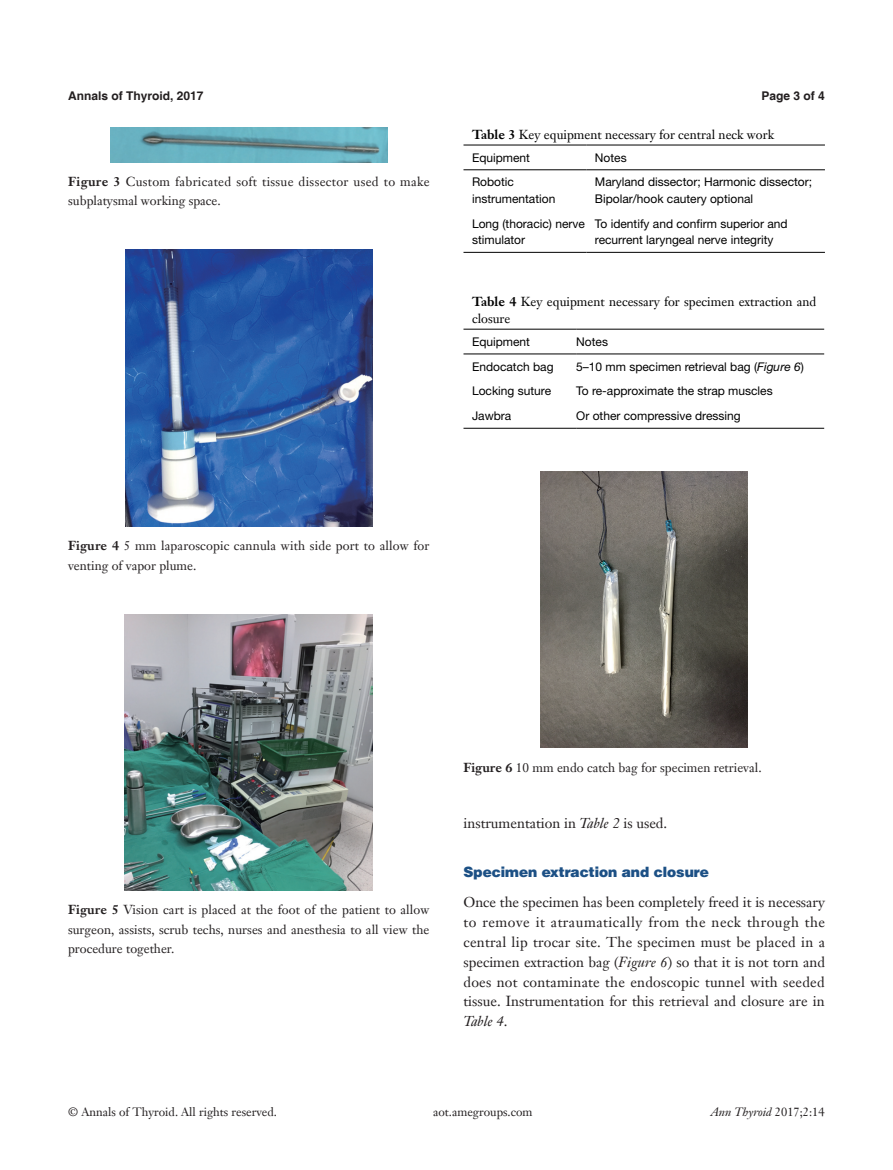
<style>
.page{position:relative;width:893px;height:1170px;background:#fff}
.page>*{position:absolute;margin:0;border:0;box-sizing:border-box;transform-origin:0 0}
.t1{font:14.25px/19.8px "Janson Text LT";color:#231f20;text-align:justify}
.t2{font:900 14.25px "Helvetica";color:#1c5085}
.t3{font:12.75px/19.5px "Janson Text LT";color:#231f20}
.t4{font:12.75px/16.5px "Janson Text LT";color:#000}
.t5{font:12.75px/19.5px "Janson Text LT";letter-spacing:.025em;color:#231f20}
.t6{font:12px/16.5px "Helvetica Neue LT Pro";color:#000}
.t7{font:12px "Janson Text LT";color:#231f20}
.t8{font:700 12px "Helvetica";color:#231f20}
.t9{font:italic 12px "Janson Text LT";color:#231f20}
.s1{font-weight:700}
.s2{font-style:italic}
.s3{font-style:normal}
</style>
<div class="page">
<img style="left:111px;top:128px;width:276px;height:34px">
<img style="left:125px;top:250px;width:247px;height:276px">
<img style="left:125px;top:614px;width:248px;height:276px">
<img style="left:540px;top:471px;width:208px;height:276px">
<hr style="left:463px;top:145px;width:123px;height:1px;background:#000">
<hr style="left:586px;top:145px;width:239px;height:1px;background:#000">
<hr style="left:463px;top:169px;width:123px;height:1px;background:#000">
<hr style="left:586px;top:169px;width:239px;height:1px;background:#000">
<hr style="left:463px;top:252px;width:123px;height:1px;background:#000">
<hr style="left:586px;top:252px;width:239px;height:1px;background:#000">
<hr style="left:463px;top:329px;width:113px;height:1px;background:#000">
<hr style="left:576px;top:329px;width:248px;height:1px;background:#000">
<hr style="left:463px;top:353px;width:113px;height:1px;background:#000">
<hr style="left:576px;top:353px;width:248px;height:1px;background:#000">
<hr style="left:463px;top:428px;width:113px;height:1px;background:#000">
<hr style="left:576px;top:428px;width:248px;height:1px;background:#000">
<p class="t8" style="left:68px;top:88px;width:137px">Annals of Thyroid, 2017</p>
<p class="t8" style="left:762px;top:88px;width:65px">Page 3 of 4</p>
<p class="t5" style="left:68px;top:172px;width:363px"><span class="s1">Figure 3</span> Custom fabricated soft tissue dissector used to make subplatysmal working space.</p>
<p class="t4" style="left:472px;top:126px;width:304px"><span class="s1">Table 3</span> Key equipment necessary for central neck work</p>
<p class="t6" style="left:472px;top:149px;width:60px">Equipment</p>
<p class="t6" style="left:595px;top:149px;width:33px">Notes</p>
<p class="t6" style="left:472px;top:174px;width:85px">Robotic instrumentation</p>
<p class="t6" style="left:595px;top:174px;width:219px">Maryland dissector; Harmonic dissector;<br>Bipolar/hook cautery optional</p>
<p class="t6" style="left:472px;top:215px;width:114px">Long (thoracic) nerve stimulator</p>
<p class="t6" style="left:595px;top:215px;width:194px">To identify and confirm superior and recurrent laryngeal nerve integrity</p>
<p class="t4" style="left:472px;top:293px;width:346px"><span class="s1">Table 4</span> Key equipment necessary for specimen extraction and closure</p>
<p class="t6" style="left:472px;top:333px;width:60px">Equipment</p>
<p class="t6" style="left:576px;top:333px;width:33px">Notes</p>
<p class="t6" style="left:472px;top:358px;width:83px">Endocatch bag</p>
<p class="t6" style="left:576px;top:358px;width:229px">5–10 mm specimen retrieval bag (<span class="s2">Figure 6</span>)</p>
<p class="t6" style="left:472px;top:382px;width:81px">Locking suture</p>
<p class="t6" style="left:576px;top:382px;width:198px">To re-approximate the strap muscles</p>
<p class="t6" style="left:472px;top:407px;width:41px">Jawbra</p>
<p class="t6" style="left:576px;top:407px;width:166px">Or other compressive dressing</p>
<p class="t3" style="left:68px;top:536px;width:363px"><span class="s1">Figure 4</span> 5 mm laparoscopic cannula with side port to allow for venting of vapor plume.</p>
<p class="t3" style="left:68px;top:900px;width:363px;text-align:justify"><span class="s1">Figure 5</span> Vision cart is placed at the foot of the patient to allow surgeon, assists, scrub techs, nurses and anesthesia to all view the procedure together.</p>
<p class="t3" style="left:463px;top:757px;width:300px"><span class="s1">Figure 6</span> 10 mm endo catch bag for specimen retrieval.</p>
<p class="t1" style="left:463px;top:813px;width:205px">instrumentation in <span class="s2">Table 2</span> is used.</p>
<p class="t2" style="left:463px;top:863px;width:247px">Specimen extraction and closure</p>
<p class="t1" style="left:463px;top:892px;width:363px">Once the specimen has been completely freed it is necessary to remove it atraumatically from the neck through the central lip trocar site. The specimen must be placed in a specimen extraction bag (<span class="s2">Figure 6</span>) so that it is not torn and does not contaminate the endoscopic tunnel with seeded tissue. Instrumentation for this retrieval and closure are in <span class="s2">Table 4</span>.</p>
<p class="t7" style="left:68px;top:1104px;width:210px">© Annals of Thyroid. All rights reserved.</p>
<p class="t7" style="left:433px;top:1104px;width:101px">aot.amegroups.com</p>
<p class="t9" style="left:711px;top:1104px;width:116px">Ann Thyroid <span class="s3">2017;2:14</span></p>
</div>
